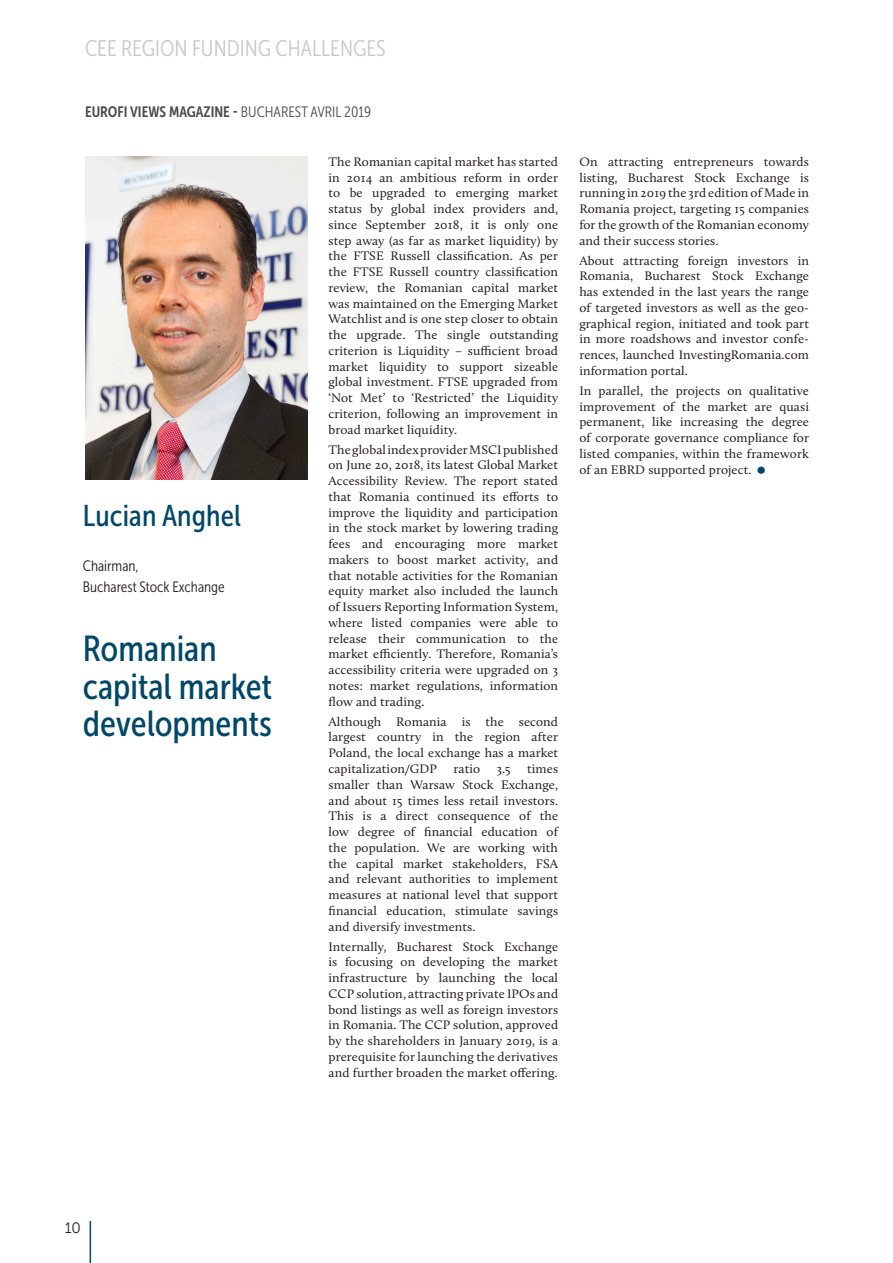
<style>
.page{position:relative;width:893px;height:1263px;background:#fff}
.page>*{position:absolute;margin:0;border:0;box-sizing:border-box;transform-origin:0 0}
.GRAND_Titre{font:36px/37.5px "Museo Sans Cond 500";color:#004768}
.BODY_TEXT{font:30px "Museo Sans Cond 500";letter-spacing:.005em;color:#004768}
.t1{font:22.5px "Museo Sans Cond 300";color:#c7c8ca}
.t2{font:15px "Museo Sans Cond 700";color:#4b4c4d}
.GRAND_Fonction{font:15px/21.6px "Museo Sans Cond 300";color:#231f20}
.BULLETS{font:15px "Museo Sans 300";color:#231f20}
.Texte_Justifié_Retra{font:12.75px/15.8px "Calluna";letter-spacing:.005em;color:#231f20;text-align:justify;scale:1.04 1}
.s1{font-family:"Museo Sans Cond 300"}
</style>
<div class="page">
<img style="left:85px;top:156px;width:222px;height:323px">
<hr style="left:90px;top:1221px;width:1px;height:42px;background:#004768">
<p class="t1" style="left:85px;top:36px;width:302px">CEE REGION FUNDING CHALLENGES</p>
<p class="t2" style="left:85px;top:103px;width:288px">EUROFI VIEWS MAGAZINE - <span class="s1">BUCHAREST AVRIL 2019</span></p>
<p class="BODY_TEXT" style="left:83px;top:499px;width:160px">Lucian Anghel</p>
<p class="GRAND_Fonction" style="left:83px;top:555px;width:143px">Chairman,<br>Bucharest Stock Exchange</p>
<p class="GRAND_Titre" style="left:83px;top:630px;width:190px">Romanian capital market developments</p>
<p class="Texte_Justifié_Retra" style="left:328px;top:154px;width:222px">The Romanian capital market has started in 2014 an ambitious reform in order to be upgraded to emerging market status by global index providers and, since September 2018, it is only one step away (as far as market liquidity) by the FTSE Russell classification. As per the FTSE Russell country classification review, the Romanian capital market was maintained on the Emerging Market Watchlist and is one step closer to obtain the upgrade. The single outstanding criterion is Liquidity – sufficient broad market liquidity to support sizeable global investment. FTSE upgraded from ‘Not Met’ to ‘Restricted’ the Liquidity criterion, following an improvement in broad market liquidity.</p>
<p class="Texte_Justifié_Retra" style="left:328px;top:441px;width:222px">The global index provider MSCI published on June 20, 2018, its latest Global Market Accessibility Review. The report stated that Romania continued its efforts to improve the liquidity and participation in the stock market by lowering trading fees and encouraging more market makers to boost market activity, and that notable activities for the Romanian equity market also included the launch of Issuers Reporting Information System, where listed companies were able to release their communication to the market efficiently. Therefore, Romania’s accessibility criteria were upgraded on 3 notes: market regulations, information flow and trading.</p>
<p class="Texte_Justifié_Retra" style="left:328px;top:713px;width:222px">Although Romania is the second largest country in the region after Poland, the local exchange has a market capitalization/GDP</p>
<p class="Texte_Justifié_Retra" style="left:328px;top:761px;width:222px;text-indent:199px">times smaller than Warsaw Stock Exchange, and about 15 times less retail investors.<br>This is a direct consequence of the low degree of financial education of the population. We are working with the capital market stakeholders, FSA and relevant authorities to implement measures at national level that support financial education, stimulate savings and diversify investments.</p>
<p class="Texte_Justifié_Retra" style="left:328px;top:938px;width:222px">Internally, Bucharest Stock Exchange is focusing on developing the market infrastructure by launching the local CCP solution, attracting private IPOs and bond listings as well as foreign investors in Romania. The CCP solution, approved by the shareholders in January 2019, is a prerequisite for launching the derivatives and further broaden the market offering.</p>
<p class="Texte_Justifié_Retra" style="left:453px;top:761px;width:27px">ratio</p>
<p class="Texte_Justifié_Retra" style="left:497px;top:761px;width:15px">3.5</p>
<p class="Texte_Justifié_Retra" style="left:579px;top:154px;width:222px">On attracting entrepreneurs towards listing, Bucharest Stock Exchange is running in 2019 the 3rd edition of Made in Romania project, targeting 15 companies for the growth of the Romanian economy and their success stories.</p>
<p class="Texte_Justifié_Retra" style="left:579px;top:252px;width:222px">About attracting foreign investors in Romania, Bucharest Stock Exchange has extended in the last years the range of targeted investors as well as the geo&shy;graphical region, initiated and took part in more roadshows and investor confe&shy;rences, launched InvestingRomania.com information portal.</p>
<p class="Texte_Justifié_Retra" style="left:579px;top:383px;width:222px">In parallel, the projects on qualitative improvement of the market are quasi permanent, like increasing the degree of corporate governance compliance for listed companies, within the framework of an EBRD supported project.</p>
<p class="BULLETS" style="left:65px;top:1220px;width:18px">10</p>
</div>
